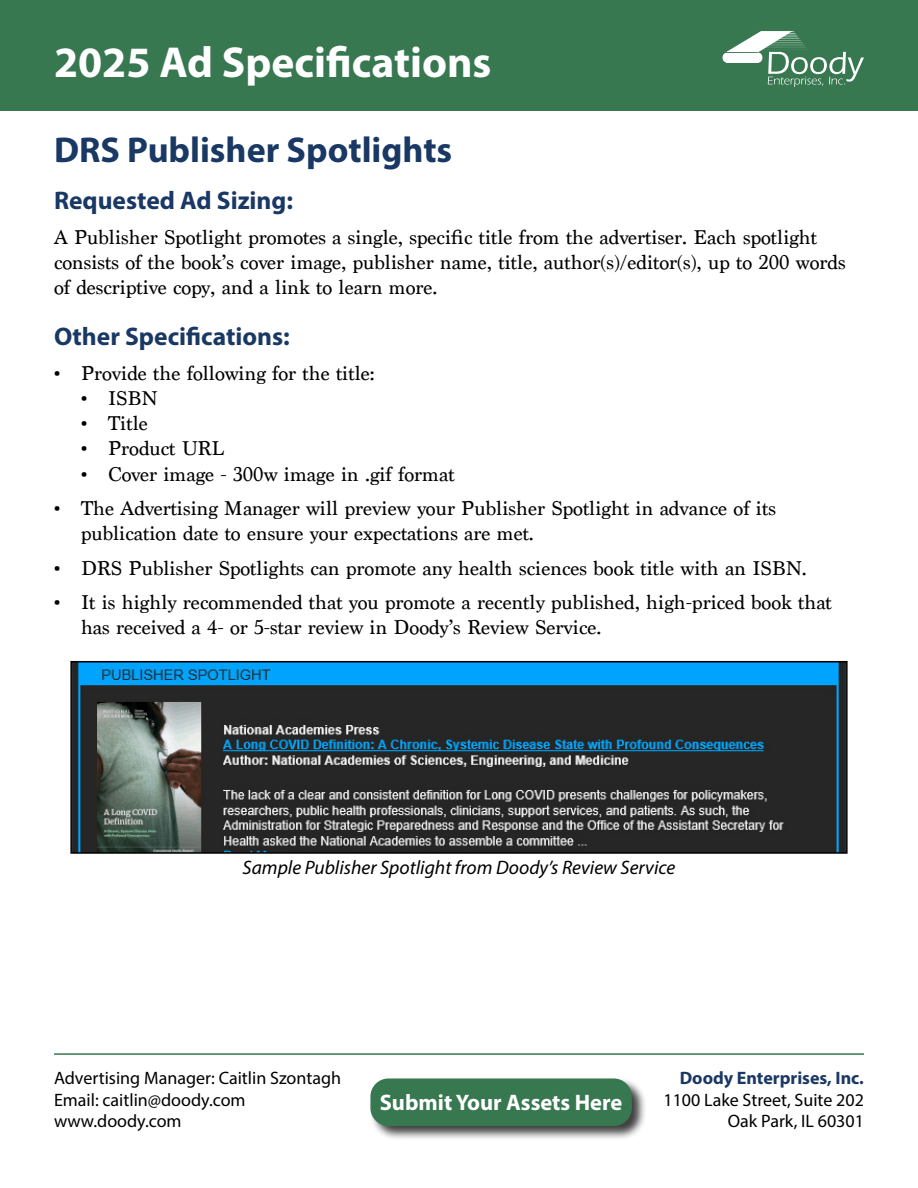
<style>
.page{position:relative;width:918px;height:1188px;background:#fff}
.page>*{position:absolute;margin:0;border:0;box-sizing:border-box;transform-origin:0 0}
.t1{font:700 43.5px "Myriad Pro";color:#fff}
.t2{font:700 36px "Myriad Pro";color:#1a3864}
.t3{font:700 25.5px "Myriad Pro";color:#1a3864}
.t4{font:700 22.5px "Myriad Pro";color:#fff}
.t5{font:21px/25.2px "Marion";color:#000}
.t6{font:italic 19.5px "Myriad Pro";color:#000}
.t7{font:18px/21.6px "Myriad Pro";color:#000;text-align:right}
.t8{font:700 18px "Myriad Pro";color:#1a3864}
</style>
<div class="page">
<div style="left:0;top:0;width:918px;height:110px;background:#387851"></div>
<svg style="left:726px;top:31px;width:138px;height:56px"></svg>
<div style="left:726px;top:53px;width:33px;height:9px;background:#fff"></div>
<div style="left:723px;top:53px;width:7px;height:9px;background:#fff;border-radius:50%"></div>
<div style="left:755px;top:53px;width:7px;height:9px;background:#fff;border-radius:50%"></div>
<hr style="left:761px;top:38px;width:39px;height:1px;background:#fff">
<hr style="left:761px;top:31px;width:33px;height:1px;background:#fff">
<hr style="left:761px;top:37px;width:37px;height:1px;background:#fff">
<hr style="left:761px;top:35px;width:36px;height:1px;background:#fff">
<hr style="left:761px;top:33px;width:35px;height:1px;background:#fff">
<hr style="left:761px;top:44px;width:43px;height:1px;background:#fff">
<hr style="left:761px;top:40px;width:40px;height:1px;background:#fff">
<hr style="left:761px;top:49px;width:47px;height:1px;background:#fff">
<hr style="left:761px;top:47px;width:46px;height:1px;background:#fff">
<hr style="left:761px;top:46px;width:44px;height:1px;background:#fff">
<hr style="left:761px;top:42px;width:41px;height:1px;background:#fff">
<hr style="left:54px;top:1053px;width:810px;height:2px;background:#387852">
<img style="left:73px;top:664px;width:772px;height:187px">
<div style="left:70px;top:661px;width:778px;height:193px;border:2px solid #000"></div>
<div style="left:369px;top:1077px;width:277px;height:64px;background:#000;opacity:.75"></div>
<div style="left:370px;top:1078px;width:262px;height:48px;background:#387851;border-radius:18px"></div>
<h1 class="t1" style="left:54px;top:34px;width:439px">2025 Ad Specifications</h1>
<h2 class="t2" style="left:54px;top:126px;width:400px">DRS Publisher Spotlights</h2>
<p class="t3" style="left:54px;top:184px;width:241px">Requested Ad Sizing:</p>
<p class="t5" style="left:54px;top:225px;width:793px">A Publisher Spotlight promotes a single, specific title from the advertiser. Each spotlight consists of the book’s cover image, publisher name, title, author(s)/editor(s), up to 200 words of descriptive copy, and a link to learn more.</p>
<p class="t3" style="left:54px;top:320px;width:237px">Other Specifications:</p>
<p class="t5" style="left:54px;top:361px;width:322px">• Provide the following for the title:</p>
<p class="t5" style="left:81px;top:386px;width:78px">• ISBN</p>
<p class="t5" style="left:81px;top:411px;width:68px">• Title</p>
<p class="t5" style="left:81px;top:436px;width:144px">• Product URL</p>
<p class="t5" style="left:81px;top:461px;width:375px">• Cover image - 300w image in .gif format</p>
<p class="t5" style="left:81px;top:496px;width:696px;text-indent:-27px">• The Advertising Manager will preview your Publisher Spotlight in advance of its publication date to ensure your expectations are met.</p>
<p class="t5" style="left:54px;top:556px;width:754px">• DRS Publisher Spotlights can promote any health sciences book title with an ISBN.</p>
<p class="t5" style="left:81px;top:590px;width:752px;text-indent:-27px">• It is highly recommended that you promote a recently published, high-priced book that has received a 4- or 5-star review in Doody’s Review Service.</p>
<p class="t6" style="left:243px;top:855px;width:434px">Sample Publisher Spotlight from Doody’s Review Service</p>
<p class="t7" style="left:54px;top:1067px;width:289px;text-align:left">Advertising Manager: Caitlin Szontagh<br>Email: caitlin@doody.com www.doody.com</p>
<p class="t4" style="left:380px;top:1087px;width:244px">Submit Your Assets Here</p>
<p class="t8" style="left:680px;top:1066px;width:186px">Doody Enterprises, Inc.</p>
<p class="t7" style="left:663px;top:1088px;width:202px">1100 Lake Street, Suite 202<br>Oak Park, IL 60301</p>
</div>
